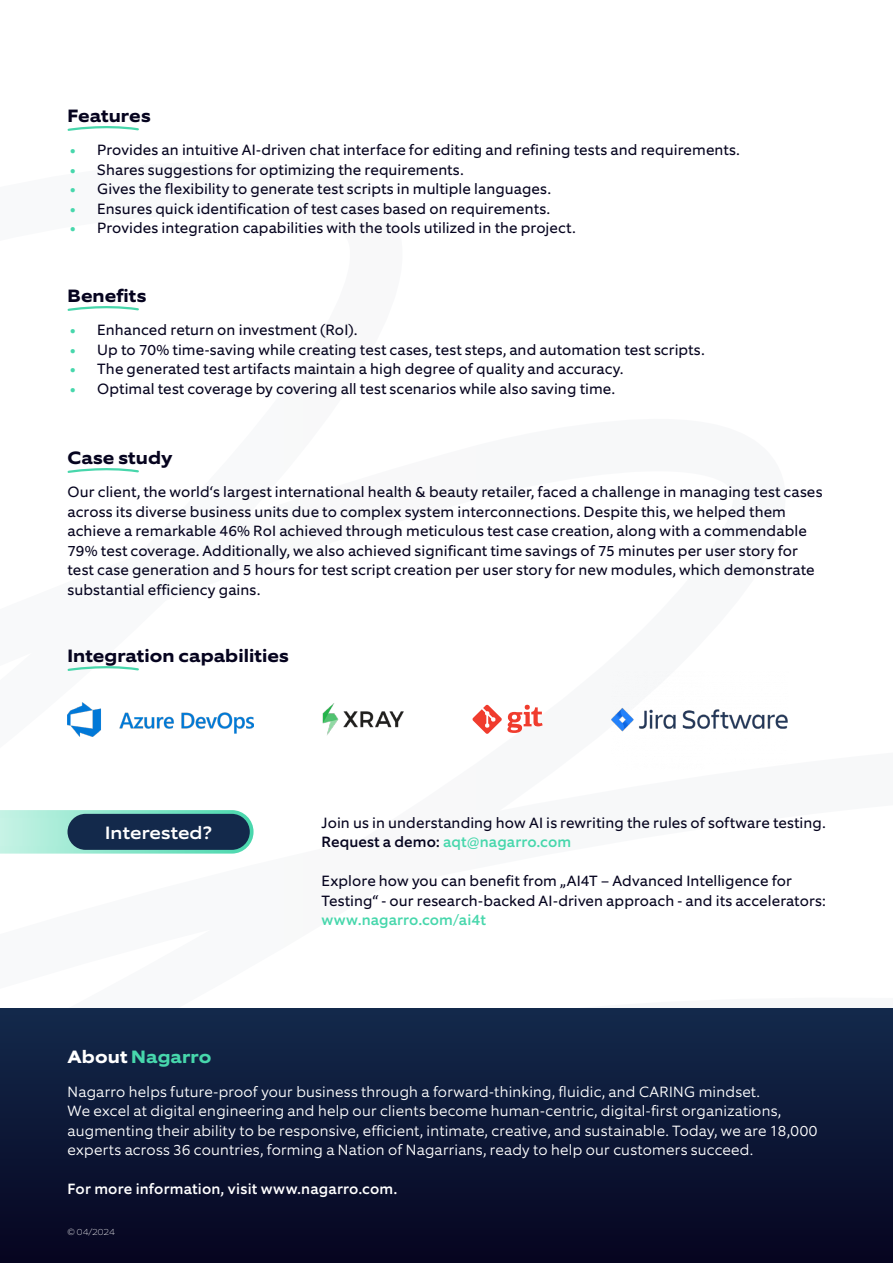
<style>
.page{position:relative;width:893px;height:1263px;background:#fff}
.page>*{position:absolute;margin:0;border:0;box-sizing:border-box;transform-origin:0 0}
.t1{font:700 18px "Equip Extended";letter-spacing:.005em;color:#06041f}
.t2{font:700 18px "Equip Extended";letter-spacing:.005em;color:#47d7ac}
.t3{font:500 18px "Equip Extended";letter-spacing:.01em;color:#fff}
.t4{font:15px/19.5px "Equip";letter-spacing:.01em;color:#06041f}
.t5{font:300 15px/19.5px "Equip";letter-spacing:.01em;color:#fff}
.t6{font:500 15px "Equip";letter-spacing:.01em;color:#fff}
.t7{font:500 15px "Equip";letter-spacing:.01em;color:#47d7ac}
.t8{font:100 9px "Equip Extended";color:#fff}
.s1{font-weight:700;color:#47d7ac}
.s2{font-weight:500}
.s3{font-weight:500;color:#47d7ac}
.s4{color:#fff}
</style>
<div class="page">
<svg style="left:472px;top:705px;width:71px;height:29px"></svg>
<img style="left:322px;top:703px;width:82px;height:32px">
<img style="left:68px;top:702px;width:185px;height:34px">
<img style="left:611px;top:696px;width:177px;height:36px">
<svg style="left:67px;top:126px;width:72px;height:5px"></svg>
<svg style="left:67px;top:306px;width:72px;height:5px"></svg>
<svg style="left:67px;top:468px;width:72px;height:5px"></svg>
<svg style="left:67px;top:666px;width:72px;height:5px"></svg>
<svg style="left:0;top:810px;width:254px;height:44px;background:#a5ead5"></svg>
<div style="left:68px;top:814px;width:182px;height:36px;background:#13294b;border-radius:18px"></div>
<div style="left:0;top:1008px;width:893px;height:255px;background:linear-gradient(to bottom,#13294c,#060420)"></div>
<p class="t1" style="left:68px;top:104px;width:85px">Features</p>
<p class="t4" style="left:70px;top:140px;width:671px"><span class="s1">•</span> Provides an intuitive AI-driven chat interface for editing and refining tests and requirements.</p>
<p class="t4" style="left:70px;top:160px;width:395px"><span class="s1">•</span> Shares suggestions for optimizing the requirements.</p>
<p class="t4" style="left:70px;top:179px;width:482px"><span class="s1">•</span> Gives the flexibility to generate test scripts in multiple languages.</p>
<p class="t4" style="left:70px;top:199px;width:481px"><span class="s1">•</span> Ensures quick identification of test cases based on requirements.</p>
<p class="t4" style="left:70px;top:218px;width:507px"><span class="s1">•</span> Provides integration capabilities with the tools utilized in the project.</p>
<p class="t1" style="left:68px;top:284px;width:81px">Benefits</p>
<p class="t4" style="left:70px;top:320px;width:288px"><span class="s1">•</span> Enhanced return on investment (RoI).</p>
<p class="t4" style="left:70px;top:340px;width:636px"><span class="s1">•</span> Up to 70% time-saving while creating test cases, test steps, and automation test scripts.</p>
<p class="t4" style="left:70px;top:359px;width:555px"><span class="s1">•</span> The generated test artifacts maintain a high degree of quality and accuracy.</p>
<p class="t4" style="left:70px;top:379px;width:546px"><span class="s1">•</span> Optimal test coverage by covering all test scenarios while also saving time.</p>
<p class="t1" style="left:68px;top:446px;width:107px">Case study</p>
<p class="t4" style="left:68px;top:482px;width:756px">Our client, the world‘s largest international health &amp; beauty retailer, faced a challenge in managing test cases across its diverse business units due to complex system interconnections. Despite this, we helped them achieve a remarkable 46% RoI achieved through meticulous test case creation, along with a commendable 79% test coverage. Additionally, we also achieved significant time savings of 75 minutes per user story for test case generation and 5 hours for test script creation per user story for new modules, which demonstrate substantial efficiency gains.</p>
<p class="t1" style="left:68px;top:644px;width:223px">Integration capabilities</p>
<p class="t3" style="left:105px;top:821px;width:108px">Interested?</p>
<p class="t4" style="left:321px;top:813px;width:505px">Join us in understanding how AI is rewriting the rules of software testing.<br><span class="s2">Request a demo:</span> <span class="s3">aqt@nagarro.com</span></p>
<p class="t4" style="left:321px;top:871px;width:505px">Explore how you can benefit from „AI4T – Advanced Intelligence for<br>Testing“ - our research-backed AI-driven approach - and its accelerators:</p>
<p class="t7" style="left:321px;top:910px;width:166px">www.nagarro.com/ai4t</p>
<p class="t2" style="left:68px;top:1045px;width:145px"><span class="s4">About</span> Nagarro</p>
<p class="t5" style="left:68px;top:1082px;width:751px">Nagarro helps future-proof your business through a forward-thinking, fluidic, and CARING mindset.<br>We excel at digital engineering and help our clients become human-centric, digital-first organizations, augmenting their ability to be responsive, efficient, intimate, creative, and sustainable. Today, we are 18,000 experts across 36 countries, forming a Nation of Nagarrians, ready to help our customers succeed.</p>
<p class="t6" style="left:68px;top:1179px;width:331px">For more information, visit www.nagarro.com.</p>
<p class="t8" style="left:68px;top:1226px;width:49px">© 04/2024</p>
</div>
